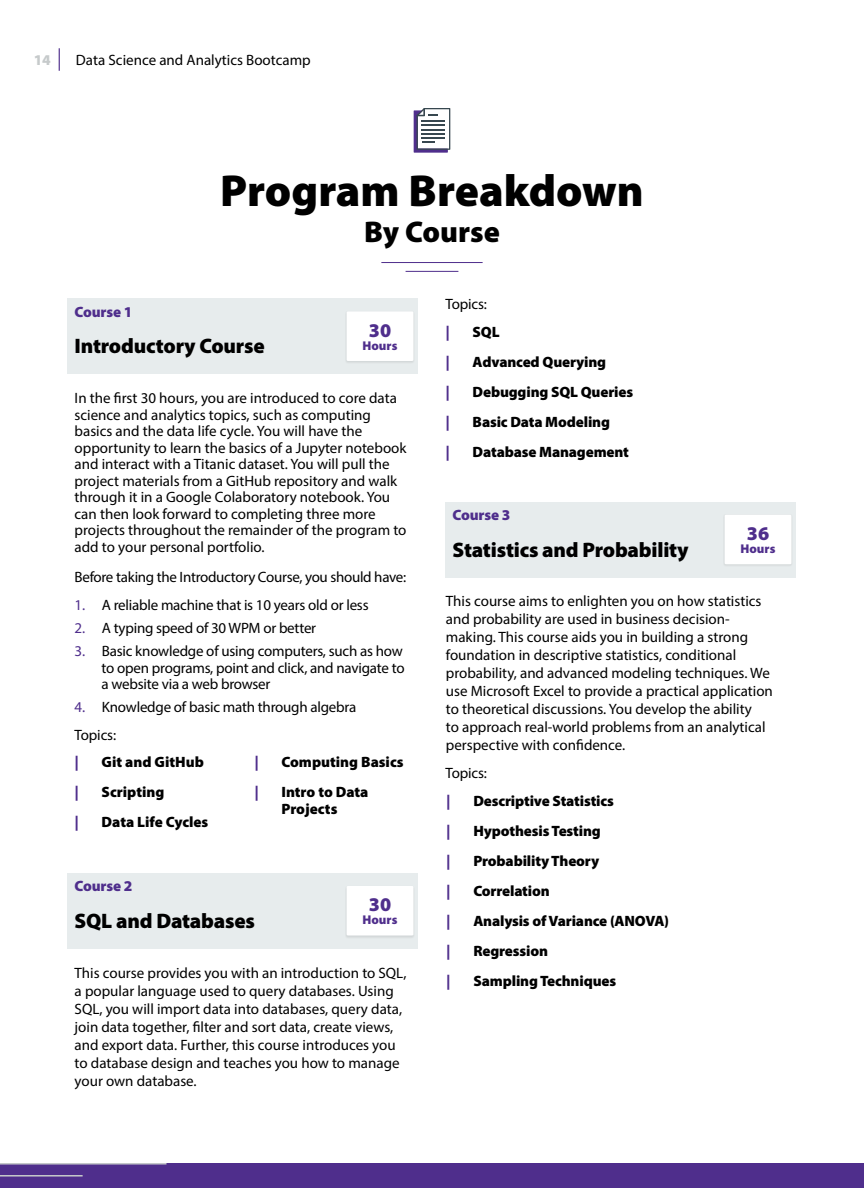
<style>
.page{position:relative;width:864px;height:1188px;background:#fff}
.page>*{position:absolute;margin:0;border:0;box-sizing:border-box;transform-origin:0 0}
.t1{font:900 45px "Myriad Pro";color:#000}
.t2{font:900 30px "Myriad Pro";color:#000}
.t3{font:900 21px "Myriad Pro";letter-spacing:-.01em;color:#000}
.t4{font:900 19.5px "Myriad Pro";color:#4f2e8c}
.t5{font:15px/18px "Myriad Pro";color:#000}
.t6{font:900 15px/16.5px "Myriad Pro";letter-spacing:-.01em;color:#000}
.t7{font:15px "Myriad Pro";letter-spacing:-.02em;color:#000}
.t8{font:900 15px "Myriad Pro";letter-spacing:-.01em;color:#4f2e8c}
.t9{font:900 15px "Myriad Pro";color:#c6cacb}
.t10{font:900 12.75px "Myriad Pro";color:#4f2e8c}
.s1{color:#4f2e8c}
</style>
<div class="page">
<svg style="left:414px;top:108px;width:36px;height:45px"></svg>
<hr style="left:381px;top:262px;width:102px;height:1px;background:#4f2e8c">
<hr style="left:406px;top:271px;width:52px;height:1px;background:#4f2e8c">
<div style="left:68px;top:298px;width:350px;height:76px;background:#e7eced"></div>
<div style="left:345px;top:311px;width:70px;height:53px;background:#000;opacity:.1"></div>
<div style="left:347px;top:311px;width:66px;height:50px;background:#fff"></div>
<div style="left:68px;top:873px;width:350px;height:76px;background:#e7eced"></div>
<div style="left:345px;top:885px;width:70px;height:54px;background:#000;opacity:.1"></div>
<div style="left:347px;top:886px;width:66px;height:50px;background:#fff"></div>
<div style="left:446px;top:502px;width:350px;height:75px;background:#e7eced"></div>
<div style="left:723px;top:514px;width:70px;height:53px;background:#e0e4e4"></div>
<div style="left:725px;top:515px;width:66px;height:49px;background:#fff"></div>
<div style="left:0;top:1163px;width:864px;height:25px;background:#4f2e8c"></div>
<hr style="left:0;top:1163px;width:166px;height:2px;background:#c6cacb">
<hr style="left:0;top:1175px;width:83px;height:2px;background:#c6cacb">
<svg style="left:59px;top:48px;width:1px;height:23px"></svg>
<p class="t9" style="left:34px;top:50px;width:19px">14</p>
<p class="t5" style="left:76px;top:50px;width:236px">Data Science and Analytics Bootcamp</p>
<p class="t8" style="left:75px;top:302px;width:59px">Course 1</p>
<h1 class="t1" style="left:220px;top:161px;width:425px">Program Breakdown</h1>
<h2 class="t2" style="left:364px;top:212px;width:137px">By Course</h2>
<p class="t5" style="left:446px;top:295px;width:43px">Topics:</p>
<h3 class="t4" style="left:369px;top:317px;width:24px">30</h3>
<p class="t10" style="left:363px;top:337px;width:36px">Hours</p>
<h3 class="t3" style="left:75px;top:332px;width:192px">Introductory Course</h3>
<p class="t5" style="left:75px;top:390px;width:333px;line-height:16.5px">In the first 30 hours, you are introduced to core data science and analytics topics, such as computing basics and the data life cycle. You will have the opportunity to learn the basics of a Jupyter notebook and interact with a Titanic dataset. You will pull the project materials from a GitHub repository and walk through it in a Google Colaboratory notebook. You can then look forward to completing three more projects throughout the remainder of the program to add to your personal portfolio.</p>
<p class="t7" style="left:75px;top:567px;width:333px">Before taking the Introductory Course, you should have:</p>
<p class="t8" style="left:446px;top:322px;width:6px">|</p>
<p class="t6" style="left:473px;top:323px;width:28px">SQL</p>
<p class="t8" style="left:446px;top:352px;width:6px">|</p>
<p class="t6" style="left:473px;top:353px;width:135px">Advanced Querying</p>
<p class="t8" style="left:446px;top:382px;width:6px">|</p>
<p class="t6" style="left:473px;top:383px;width:162px">Debugging SQL Queries</p>
<p class="t8" style="left:446px;top:412px;width:6px">|</p>
<p class="t6" style="left:473px;top:413px;width:139px">Basic Data Modeling</p>
<p class="t8" style="left:446px;top:442px;width:6px">|</p>
<p class="t6" style="left:473px;top:443px;width:158px">Database Management</p>
<p class="t8" style="left:453px;top:505px;width:59px">Course 3</p>
<h3 class="t3" style="left:453px;top:536px;width:238px">Statistics and Probability</h3>
<h3 class="t4" style="left:747px;top:520px;width:24px">36</h3>
<p class="t10" style="left:741px;top:540px;width:36px">Hours</p>
<p class="t5" style="left:75px;top:595px;width:296px"><span class="s1">1.</span> A reliable machine that is 10 years old or less</p>
<p class="t5" style="left:75px;top:619px;width:243px"><span class="s1">2.</span> A typing speed of 30 WPM or better</p>
<p class="t5" style="left:102px;top:643px;width:305px;line-height:16.5px;text-indent:-27px"><span class="s1">3.</span> Basic knowledge of using computers, such as how to open programs, point and click, and navigate to a website via a web browser</p>
<p class="t5" style="left:75px;top:698px;width:283px"><span class="s1">4.</span> Knowledge of basic math through algebra</p>
<p class="t5" style="left:75px;top:725px;width:43px">Topics:</p>
<p class="t8" style="left:75px;top:752px;width:6px">|</p>
<p class="t6" style="left:102px;top:753px;width:104px">Git and GitHub</p>
<p class="t8" style="left:75px;top:782px;width:6px">|</p>
<p class="t6" style="left:102px;top:783px;width:64px">Scripting</p>
<p class="t8" style="left:75px;top:812px;width:6px">|</p>
<p class="t6" style="left:102px;top:813px;width:108px">Data Life Cycles</p>
<p class="t8" style="left:254px;top:752px;width:6px">|</p>
<p class="t6" style="left:281px;top:753px;width:124px">Computing Basics</p>
<p class="t8" style="left:254px;top:782px;width:6px">|</p>
<p class="t6" style="left:281px;top:783px;width:89px">Intro to Data<br>Projects</p>
<p class="t8" style="left:75px;top:876px;width:59px">Course 2</p>
<h3 class="t3" style="left:75px;top:907px;width:182px">SQL and Databases</h3>
<h3 class="t4" style="left:369px;top:891px;width:24px">30</h3>
<p class="t10" style="left:363px;top:911px;width:36px">Hours</p>
<p class="t5" style="left:75px;top:963px;width:333px">This course provides you with an introduction to SQL, a popular language used to query databases. Using SQL, you will import data into databases, query data, join data together, filter and sort data, create views, and export data. Further, this course introduces you to database design and teaches you how to manage your own database.</p>
<p class="t5" style="left:446px;top:592px;width:329px">This course aims to enlighten you on how statistics and probability are used in business decision&shy;making. This course aids you in building a strong foundation in descriptive statistics, conditional probability, and advanced modeling techniques. We use Microsoft Excel to provide a practical application to theoretical discussions. You develop the ability<br>to approach real-world problems from an analytical perspective with confidence.</p>
<p class="t5" style="left:446px;top:764px;width:43px">Topics:</p>
<p class="t8" style="left:446px;top:791px;width:6px">|</p>
<p class="t6" style="left:473px;top:792px;width:142px">Descriptive Statistics</p>
<p class="t8" style="left:446px;top:821px;width:6px">|</p>
<p class="t6" style="left:473px;top:822px;width:129px">Hypothesis Testing</p>
<p class="t8" style="left:446px;top:851px;width:6px">|</p>
<p class="t6" style="left:473px;top:852px;width:127px">Probability Theory</p>
<p class="t8" style="left:446px;top:881px;width:6px">|</p>
<p class="t6" style="left:473px;top:882px;width:78px">Correlation</p>
<p class="t8" style="left:446px;top:911px;width:6px">|</p>
<p class="t6" style="left:473px;top:912px;width:197px">Analysis of Variance (ANOVA)</p>
<p class="t8" style="left:446px;top:941px;width:6px">|</p>
<p class="t6" style="left:473px;top:942px;width:76px">Regression</p>
<p class="t8" style="left:446px;top:971px;width:6px">|</p>
<p class="t6" style="left:473px;top:972px;width:144px">Sampling Techniques</p>
</div>
